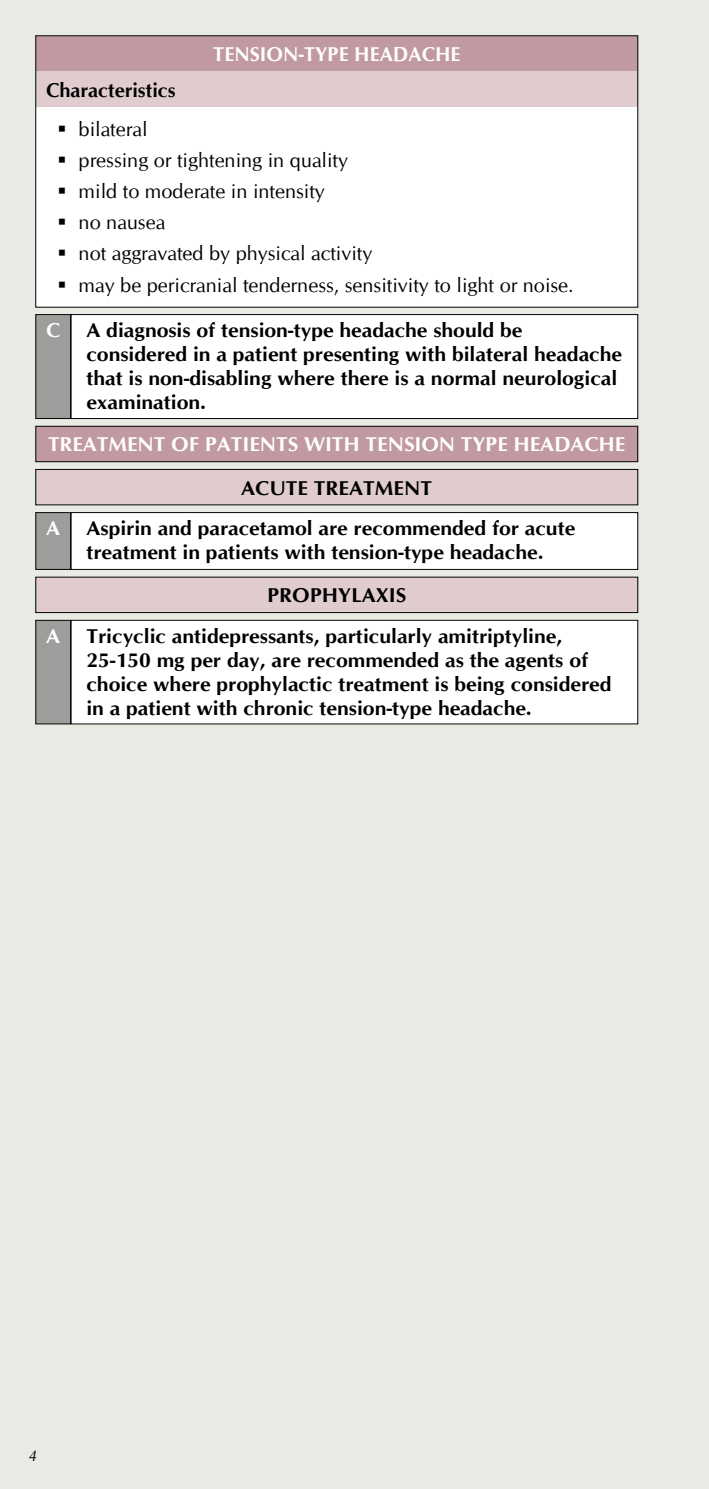
<style>
.page{position:relative;width:709px;height:1489px;background:#fff}
.page>*{position:absolute;margin:0;border:0;box-sizing:border-box;transform-origin:0 0}
.t1{font:700 20px/24px "CG Omega";color:#000;scale:1.06 1}
.t2{font:20px/31px "CG Omega";color:#000}
.t3{font:700 20px "CG Omega";letter-spacing:-.005em;color:#fff;scale:1.06 1}
.t4{font:700 20px "CG Omega";letter-spacing:-.005em;color:#fff}
.t5{font:700 20px "CG Omega";color:#000}
.t6{font:italic 15px "CG Omega";color:#000}
</style>
<div class="page">
<div style="left:0;top:0;width:709px;height:1488px;background:#e7ebe3"></div>
<div style="left:71px;top:314px;width:566px;height:104px;background:#fff"></div>
<div style="left:71px;top:314px;width:567px;height:105px;border:1px solid #000"></div>
<div style="left:36px;top:314px;width:35px;height:104px;background:#9d9d9c"></div>
<div style="left:35px;top:314px;width:36px;height:105px;border:1px solid #000"></div>
<div style="left:36px;top:36px;width:601px;height:35px;background:#c199a0"></div>
<div style="left:36px;top:71px;width:601px;height:36px;background:#e0cccf"></div>
<div style="left:36px;top:107px;width:601px;height:199px;background:#fff"></div>
<div style="left:36px;top:426px;width:601px;height:35px;background:#c199a0"></div>
<div style="left:35px;top:426px;width:603px;height:36px;border:1px solid #000"></div>
<div style="left:36px;top:469px;width:601px;height:36px;background:#e0cccf"></div>
<div style="left:35px;top:469px;width:603px;height:36px;border:1px solid #000"></div>
<div style="left:36px;top:577px;width:601px;height:35px;background:#e0cccf"></div>
<div style="left:35px;top:577px;width:603px;height:36px;border:1px solid #000"></div>
<div style="left:71px;top:512px;width:566px;height:57px;background:#fff"></div>
<div style="left:71px;top:512px;width:567px;height:57px;border:1px solid #000"></div>
<div style="left:36px;top:512px;width:35px;height:57px;background:#9d9d9c"></div>
<div style="left:35px;top:512px;width:36px;height:57px;border:1px solid #000"></div>
<div style="left:71px;top:620px;width:566px;height:104px;background:#fff"></div>
<div style="left:71px;top:620px;width:567px;height:104px;border:1px solid #000"></div>
<div style="left:36px;top:620px;width:35px;height:104px;background:#9d9d9c"></div>
<div style="left:35px;top:620px;width:36px;height:104px;border:1px solid #000"></div>
<p class="t4" style="left:213px;top:42px;width:249px">TENSION-TYPE HEADACHE</p>
<p class="t5" style="left:46px;top:77px;width:131px">Characteristics</p>
<p class="t2" style="left:79px;top:114px;width:496px">bilateral<br>pressing or tightening in quality<br>mild to moderate in intensity<br>no nausea<br>not aggravated by physical activity<br>may be pericranial tenderness, sensitivity to light or noise.</p>
<p class="t3" style="left:46px;top:317px;width:15px">C</p>
<p class="t1" style="left:86px;top:318px;width:507px">A diagnosis of tension-type headache should be considered in a patient presenting with bilateral headache that is non-disabling where there is a normal neurological examination.</p>
<p class="t3" style="left:48px;top:432px;width:546px">TREATMENT OF PATIENTS WITH TENSION TYPE HEADACHE</p>
<p class="t1" style="left:241px;top:475px;width:182px">ACUTE TREATMENT</p>
<p class="t3" style="left:46px;top:515px;width:15px">A</p>
<p class="t3" style="left:46px;top:623px;width:15px">A</p>
<p class="t1" style="left:86px;top:516px;width:462px">Aspirin and paracetamol are recommended for acute treatment in patients with tension-type headache.</p>
<p class="t1" style="left:267px;top:583px;width:133px">PROPHYLAXIS</p>
<p class="t1" style="left:86px;top:623px;width:497px">Tricyclic antidepressants, particularly amitriptyline, 25-150 mg per day, are recommended as the agents of choice where prophylactic treatment is being considered in a patient with chronic tension-type headache.</p>
<p class="t6" style="left:29px;top:1446px;width:10px">4</p>
</div>
